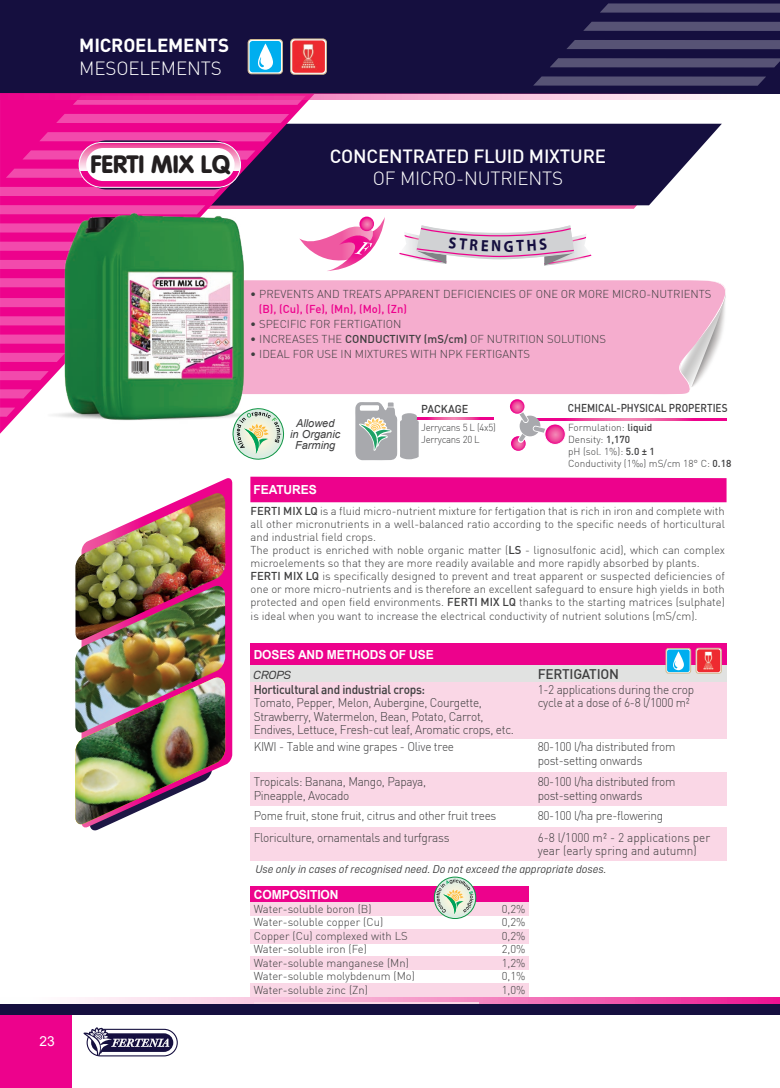
<style>
.page{position:relative;width:780px;height:1088px;background:#fff}
.page>*{position:absolute;margin:0;border:0;box-sizing:border-box;transform-origin:0 0}
.t1{font:900 24.75px "VAG Rounded";color:#231f20}
.t2{font:300 18.75px "DIN";letter-spacing:-.01em;color:#fff}
.t3{font:500 18.75px "DIN";letter-spacing:-.01em;color:#fff}
.t4{font:700 18.75px "DIN";letter-spacing:-.01em;color:#fff}
.t5{font:700 16.25px "Myriad Pro";color:#150f3f;scale:.88 1}
.t6{font:500 13.75px "DIN";letter-spacing:-.02em;color:#3e3e3f}
.t7{font:13.75px "Arial";color:#fff}
.t8{font:300 12.5px/13.5px "DIN";letter-spacing:-.025em;color:#3e3e3f;scale:.95 1}
.t9{font:300 12.5px/13.5px "DIN";color:#3e3e3f;scale:.95 1}
.t10{font:700 12.5px "Arial";letter-spacing:-.01em;color:#fff}
.t11{font:500 12.5px "DIN";letter-spacing:-.025em;color:#3e3e3f;scale:.95 1}
.t12{font:11.88px "D DIN Exp Italic";letter-spacing:-.02em;color:#3e3e3f}
.t13{font:300 11.25px/13.5px "DIN";color:#3e3e3f}
.t14{font:11.25px "D DIN Italic";color:#3e3e3f}
.t15{font:500 11.25px "DIN";color:#ed028c}
.t16{font:500 11.25px "DIN";color:#3e3e3f;scale:.89 1}
.t17{font:500 11.25px "DIN";color:#3e3e3f}
.t18{font:italic 11px/11px "Arial";color:#3e3e3f;text-align:center}
.t19{font:300 10px/12px "DIN";color:#3e3e3f}
.t20{font:300 10px/12px "DIN";letter-spacing:-.025em;color:#3e3e3f;scale:.96 1}
.s1{font-weight:500}
</style>
<div class="page">
<svg style="left:321px;top:206px;width:315px;height:3px"></svg>
<svg style="left:321px;top:124px;width:400px;height:82px;background:#29224f"></svg>
<svg style="left:0;top:100px;width:321px;height:334px;fill:#ed088c"></svg>
<svg style="left:0;top:205px;width:39px;height:9px"></svg>
<svg style="left:0;top:223px;width:39px;height:10px"></svg>
<svg style="left:0;top:242px;width:39px;height:9px"></svg>
<svg style="left:0;top:260px;width:39px;height:9px"></svg>
<svg style="left:0;top:278px;width:39px;height:9px"></svg>
<div style="left:56px;top:114px;width:233px;height:9px;background:#f24aac"></div>
<svg style="left:73px;top:100px;width:233px;height:5px"></svg>
<svg style="left:0;top:389px;width:32px;height:9px"></svg>
<svg style="left:0;top:407px;width:15px;height:10px"></svg>
<svg style="left:0;top:316px;width:39px;height:9px"></svg>
<svg style="left:0;top:334px;width:39px;height:10px"></svg>
<svg style="left:0;top:353px;width:39px;height:9px"></svg>
<svg style="left:0;top:371px;width:39px;height:9px"></svg>
<svg style="left:0;top:298px;width:39px;height:9px"></svg>
<div style="left:268px;top:279px;width:402px;height:115px;background:#f5adce"></div>
<svg style="left:670px;top:280px;width:56px;height:114px"></svg>
<div style="left:250px;top:682px;width:476px;height:57px;background:#fad7e6"></div>
<div style="left:0;top:0;width:780px;height:93px;background:#150f3f"></div>
<div style="left:0;top:1014px;width:71px;height:74px;background:#ed028c"></div>
<svg style="left:83px;top:1027px;width:94px;height:29px"></svg>
<div style="left:250px;top:477px;width:476px;height:25px;background:#ed028c"></div>
<div style="left:0;top:1004px;width:779px;height:10px;background:#150f3f"></div>
<div style="left:567px;top:40px;width:212px;height:9px;background:#575375"></div>
<svg style="left:550px;top:58px;width:229px;height:9px;background:#534f72"></svg>
<svg style="left:533px;top:76px;width:233px;height:10px;background:#4f4a6e"></svg>
<svg style="left:600px;top:3px;width:179px;height:10px;background:#4f4b6f"></svg>
<div style="left:583px;top:22px;width:196px;height:9px;background:#575375"></div>
<svg style="left:82px;top:478px;width:150px;height:350px"></svg>
<img style="left:75px;top:493px;width:150px;height:93px">
<img style="left:75px;top:586px;width:150px;height:89px">
<div style="left:250px;top:664px;width:476px;height:18px;background:#e1e2e1"></div>
<div style="left:250px;top:643px;width:476px;height:22px;background:#ed028c"></div>
<img style="left:75px;top:677px;width:150px;height:149px">
<svg style="left:0;top:93px;width:780px;height:7px;background:#e375b5"></svg>
<svg style="left:76px;top:997px;width:704px;height:7px;background:#f591c8"></svg>
<svg style="left:299px;top:217px;width:86px;height:54px"></svg>
<svg style="left:0;top:132px;width:272px;height:64px"></svg>
<div style="left:250px;top:902px;width:279px;height:14px;background:#fad7e6"></div>
<div style="left:250px;top:929px;width:279px;height:14px;background:#fad7e6"></div>
<div style="left:250px;top:957px;width:279px;height:13px;background:#fad7e6"></div>
<div style="left:250px;top:983px;width:279px;height:13px;background:#fad7e6"></div>
<hr style="left:254px;top:1003px;width:225px;height:1px;background:#fad7e6">
<div style="left:250px;top:886px;width:279px;height:16px;background:#ed028c"></div>
<svg style="left:434px;top:877px;width:41px;height:41px"></svg>
<div style="left:434px;top:877px;width:42px;height:42px;border:1px solid #0d9344;border-radius:50%"></div>
<svg style="left:436px;top:879px;width:37px;height:35px"></svg>
<svg style="left:545px;top:418px;width:181px;height:2px"></svg>
<svg style="left:510px;top:399px;width:14px;height:15px"></svg>
<svg style="left:511px;top:412px;width:34px;height:39px"></svg>
<svg style="left:545px;top:424px;width:20px;height:20px"></svg>
<div style="left:544px;top:424px;width:21px;height:21px;border:1px solid #fff;border-radius:50%"></div>
<div style="left:665px;top:648px;width:26px;height:25px;border:1px solid #cfb990;border-radius:2px"></div>
<div style="left:667px;top:649px;width:22px;height:23px;background:#00aeef;border-radius:2px"></div>
<svg style="left:672px;top:651px;width:12px;height:19px"></svg>
<svg style="left:673px;top:661px;width:5px;height:7px"></svg>
<svg style="left:419px;top:418px;width:74px;height:1px"></svg>
<svg style="left:355px;top:402px;width:64px;height:58px"></svg>
<div style="left:250px;top:772px;width:476px;height:34px;background:#fad7e6"></div>
<div style="left:250px;top:828px;width:476px;height:33px;background:#fad7e6"></div>
<img style="left:39px;top:204px;width:229px;height:226px">
<div style="left:248px;top:40px;width:34px;height:34px;background:#f1fafd;border-radius:3px"></div>
<div style="left:248px;top:39px;width:35px;height:35px;border:1px solid #cfb990;border-radius:3px"></div>
<div style="left:249px;top:41px;width:32px;height:31px;background:#00aeef;border-radius:3px"></div>
<svg style="left:258px;top:43px;width:15px;height:27px"></svg>
<div style="left:695px;top:648px;width:26px;height:25px;border:1px solid #cfb990;border-radius:2px"></div>
<div style="left:697px;top:649px;width:23px;height:23px;background:#ee2a30;border-radius:2px"></div>
<img style="left:703px;top:651px;width:11px;height:19px">
<div style="left:290px;top:39px;width:36px;height:35px;border:1px solid #cfb990;border-radius:4px"></div>
<div style="left:292px;top:40px;width:33px;height:33px;background:#ee2a30;border-radius:3px"></div>
<img style="left:301px;top:44px;width:15px;height:25px">
<svg style="left:232px;top:408px;width:52px;height:52px"></svg>
<svg style="left:399px;top:225px;width:193px;height:41px"></svg>
<h2 class="t4" style="left:79px;top:33px;width:151px">MICROELEMENTS</h2>
<h2 class="t2" style="left:79px;top:57px;width:144px">MESOELEMENTS</h2>
<p class="t7" style="left:39px;top:1031px;width:17px">23</p>
<h1 class="t1" style="left:91px;top:150px;width:141px">FERTI MIX LQ</h1>
<h2 class="t3" style="left:329px;top:144px;width:278px">CONCENTRATED FLUID MIXTURE</h2>
<h2 class="t2" style="left:373px;top:167px;width:192px">OF MICRO-NUTRIENTS</h2>
<h3 class="t5" style="left:504px;top:237px;width:13px">G</h3>
<p class="t13" style="left:250px;top:287px;width:462px">• PREVENTS AND TREATS APPARENT DEFICIENCIES OF ONE OR MORE MICRO-NUTRIENTS</p>
<p class="t15" style="left:259px;top:302px;width:150px">(B), (Cu), (Fe), (Mn), (Mo), (Zn)</p>
<p class="t13" style="left:250px;top:317px;width:153px">• SPECIFIC FOR FERTIGATION</p>
<p class="t13" style="left:250px;top:332px;width:357px">• INCREASES THE <span class="s1">CONDUCTIVITY (mS/cm)</span> OF NUTRITION SOLUTIONS</p>
<p class="t13" style="left:250px;top:347px;width:281px">• IDEAL FOR USE IN MIXTURES WITH NPK FERTIGANTS</p>
<p class="t18" style="left:290px;top:418px;width:52px">Allowed<br>in Organic<br>Farming</p>
<p class="t10" style="left:253px;top:481px;width:65px">FEATURES</p>
<p class="t17" style="left:421px;top:402px;width:49px">PACKAGE</p>
<p class="t20" style="left:421px;top:421px;width:79px">Jerrycans 5 L (4x5)<br>Jerrycans 20 L</p>
<p class="t16" style="left:568px;top:401px;width:181px">CHEMICAL-PHYSICAL PROPERTIES</p>
<p class="t19" style="left:568px;top:421px;width:165px">Formulation: <span class="s1">liquid<br></span>Density: <span class="s1">1,170<br></span>pH (sol. 1%): <span class="s1">5.0 ± 1<br></span>Conductivity (1‰) mS/cm 18° C: <span class="s1">0.18</span></p>
<p class="t13" style="left:250px;top:504px;width:476px;line-height:13.1px"><span class="s1">FERTI MIX LQ</span> is a fluid micro-nutrient mixture for fertigation that is rich in iron and complete with all other micronutrients in a well-balanced ratio according to the specific needs of horticultural and industrial field crops.<br>The product is enriched with noble organic matter (<span class="s1">LS</span> - lignosulfonic acid), which can complex microelements so that they are more readily available and more rapidly absorbed by plants.<br><span class="s1">FERTI MIX LQ</span> is specifically designed to prevent and treat apparent or suspected deficiencies of one or more micro-nutrients and is therefore an excellent safeguard to ensure high yields in both protected and open field environments. <span class="s1">FERTI MIX LQ</span> thanks to the starting matrices (sulphate) is ideal when you want to increase the electrical conductivity of nutrient solutions (mS/cm).</p>
<p class="t10" style="left:254px;top:646px;width:181px">DOSES AND METHODS OF USE</p>
<p class="t12" style="left:253px;top:668px;width:39px">CROPS</p>
<p class="t6" style="left:537px;top:665px;width:83px">FERTIGATION</p>
<p class="t11" style="left:254px;top:681px;width:182px">Horticultural and industrial crops:</p>
<p class="t8" style="left:254px;top:696px;width:275px">Tomato, Pepper, Melon, Aubergine, Courgette,<br>Strawberry, Watermelon, Bean, Potato, Carrot,<br>Endives, Lettuce, Fresh-cut leaf, Aromatic crops, etc.</p>
<p class="t8" style="left:254px;top:740px;width:212px">KIWI - Table and wine grapes - Olive tree</p>
<p class="t8" style="left:254px;top:775px;width:183px">Tropicals: Banana, Mango, Papaya,<br>Pineapple, Avocado</p>
<p class="t8" style="left:537px;top:682px;width:166px">1-2 applications during the crop cycle at a dose of 6-8 l/1000 m²</p>
<p class="t8" style="left:537px;top:740px;width:147px">80-100 l/ha distributed from post-setting onwards</p>
<p class="t8" style="left:537px;top:775px;width:147px">80-100 l/ha distributed from post-setting onwards</p>
<p class="t8" style="left:254px;top:809px;width:257px">Pome fruit, stone fruit, citrus and other fruit trees</p>
<p class="t8" style="left:537px;top:809px;width:134px">80-100 l/ha pre-flowering</p>
<p class="t8" style="left:254px;top:830px;width:208px">Floriculture, ornamentals and turfgrass</p>
<p class="t9" style="left:537px;top:830px;width:183px">6-8 l/1000 m² - 2 applications per year (early spring and autumn)</p>
<p class="t14" style="left:255px;top:862px;width:352px">Use only in cases of recognised need. Do not exceed the appropriate doses.</p>
<p class="t10" style="left:254px;top:885px;width:86px">COMPOSITION</p>
<p class="t13" style="left:254px;top:902px;width:163px">Water-soluble boron (B)<br>Water-soluble copper (Cu)<br>Copper (Cu) complexed with LS<br>Water-soluble iron (Fe)<br>Water-soluble manganese (Mn)<br>Water-soluble molybdenum (Mo)<br>Water-soluble zinc (Zn)</p>
<p class="t13" style="left:501px;top:902px;width:25px;text-align:justify">0,2% 0,2% 0,2% 2,0% 1,2% 0,1% 1,0%</p>
</div>
